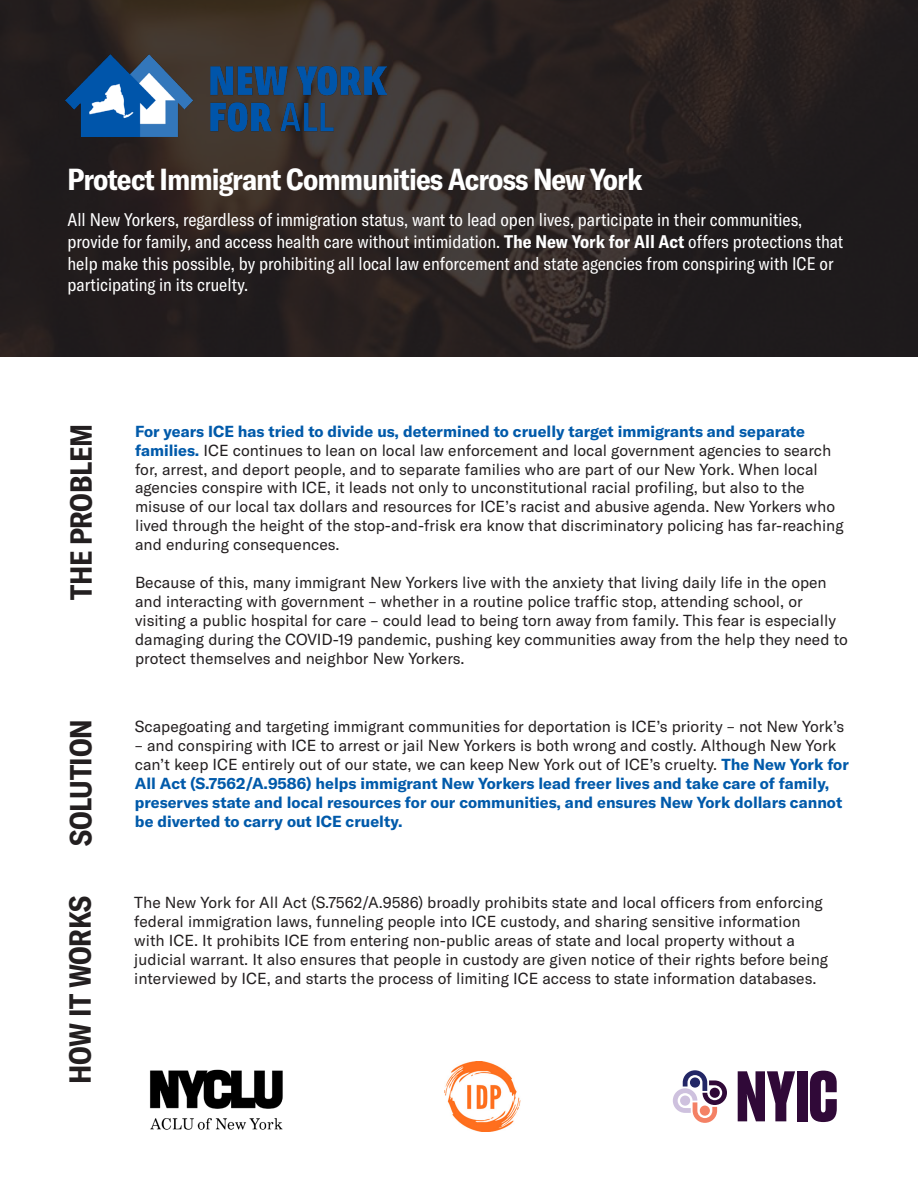
<style>
.page{position:relative;width:918px;height:1188px;background:#fff}
.page>*{position:absolute;margin:0;border:0;box-sizing:border-box;transform-origin:0 0}
.t1{font:700 condensed 30px "GT America";letter-spacing:-.03em;color:#fff}
.t2{font:700 condensed 30px "GT America";letter-spacing:-.01em;color:#231f20}
.t3{font:condensed 18px/21.6px "GT America";color:#fff}
.t4{font:15.75px/18.9px "GT America";color:#231f20}
.t5{font:700 15.75px/18.9px "GT America";color:#015aaa}
.s1{font-weight:700}
.s2{font-weight:700;color:#015aaa}
.s3{font-weight:400;color:#231f20}
</style>
<div class="page">
<svg style="left:0;top:0;width:918px;height:357px;background:#292220"></svg>
<img style="left:150px;top:1069px;width:133px;height:61px">
<svg style="left:738px;top:1071px;width:57px;height:50px"></svg>
<div style="left:797px;top:1071px;width:10px;height:50px;background:#300938"></div>
<svg style="left:810px;top:1071px;width:27px;height:51px"></svg>
<svg style="left:673px;top:1070px;width:54px;height:53px"></svg>
<img style="left:445px;top:1061px;width:76px;height:71px">
<img style="left:66px;top:55px;width:320px;height:81px">
<p class="t1" style="left:68px;top:161px;width:577px">Protect Immigrant Communities Across New York</p>
<p class="t3" style="left:68px;top:209px;width:777px">All New Yorkers, regardless of immigration status, want to lead open lives, participate in their communities, provide for family, and access health care without intimidation. <span class="s1">The New York for All Act</span> offers protections that help make this possible, by prohibiting all local law enforcement and state agencies from conspiring with ICE or participating in its cruelty.</p>
<p class="t2" style="left:63px;top:600px;width:178px;rotate:-90deg">THE PROBLEM</p>
<p class="t2" style="left:63px;top:846px;width:128px;rotate:-90deg">SOLUTION</p>
<p class="t2" style="left:62px;top:1084px;width:189px;rotate:-90deg">HOW IT WORKS</p>
<p class="t4" style="left:135px;top:422px;width:710px"><span class="s2">For years ICE has tried to divide us, determined to cruelly target immigrants and separate families.</span> ICE continues to lean on local law enforcement and local government agencies to search for, arrest, and deport people, and to separate families who are part of our New York. When local agencies conspire with ICE, it leads not only to unconstitutional racial profiling, but also to the misuse of our local tax dollars and resources for ICE’s racist and abusive agenda. New Yorkers who lived through the height of the stop-and-frisk era know that discriminatory policing has far-reaching and enduring consequences.</p>
<p class="t4" style="left:135px;top:573px;width:714px">Because of this, many immigrant New Yorkers live with the anxiety that living daily life in the open and interacting with government – whether in a routine police traffic stop, attending school, or visiting a public hospital for care – could lead to being torn away from family. This fear is especially damaging during the COVID-19 pandemic, pushing key communities away from the help they need to protect themselves and neighbor New Yorkers.</p>
<p class="t4" style="left:135px;top:717px;width:711px">Scapegoating and targeting immigrant communities for deportation is ICE’s priority – not New York’s</p>
<p class="t5" style="left:135px;top:736px;width:715px"><span class="s3">– and conspiring with ICE to arrest or jail New Yorkers is both wrong and costly. Although New York can’t keep ICE entirely out of our state, we can keep New York out of ICE’s cruelty.</span> The New York for All Act (S.7562/A.9586) helps immigrant New Yorkers lead freer lives and take care of family, preserves state and local resources for our communities, and ensures New York dollars cannot be diverted to carry out ICE cruelty.</p>
<p class="t4" style="left:134px;top:893px;width:695px">The New York for All Act (S.7562/A.9586) broadly prohibits state and local officers from enforcing federal immigration laws, funneling people into ICE custody, and sharing sensitive information with ICE. It prohibits ICE from entering non-public areas of state and local property without a judicial warrant. It also ensures that people in custody are given notice of their rights before being interviewed by ICE, and starts the process of limiting ICE access to state information databases.</p>
</div>
